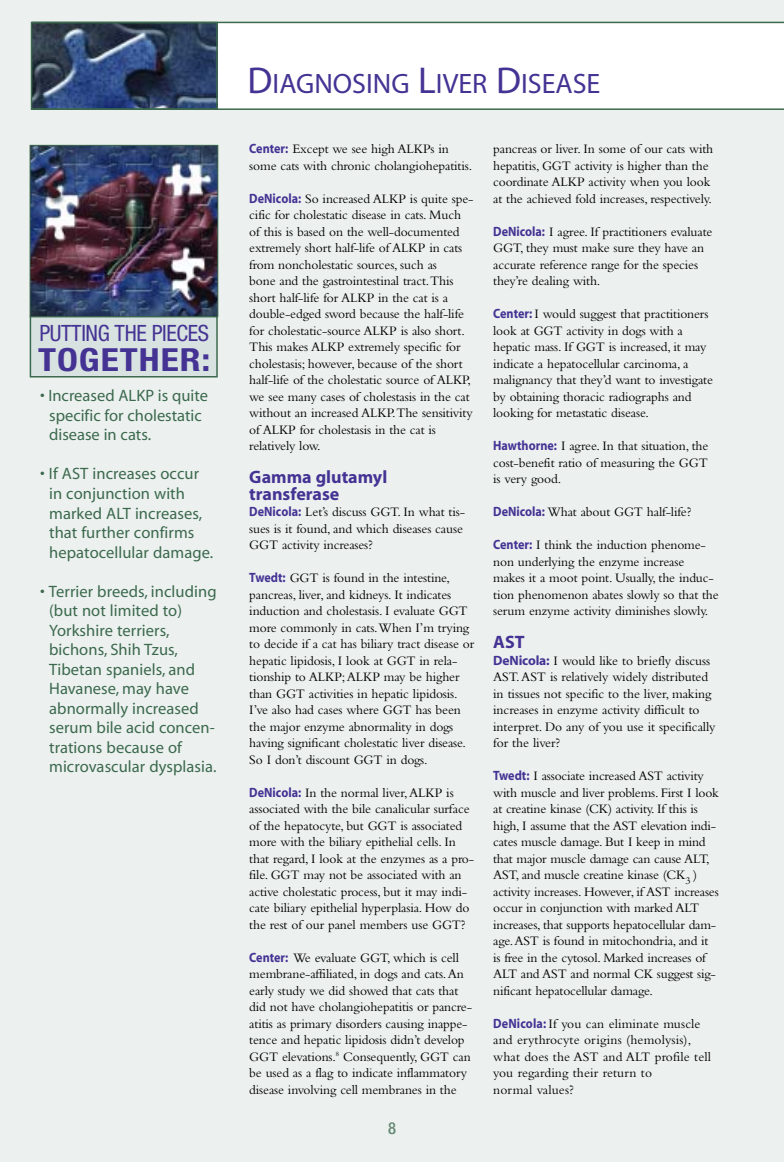
<style>
.page{position:relative;width:784px;height:1162px;background:#ecf1f0}
.page>*{position:absolute;margin:0;border:0;box-sizing:border-box;transform-origin:0 0}
.t1{font:700 condensed 31.8px "Helvetica Neue";letter-spacing:.025em;color:#453394;scale:1.18 1}
.t2{font:28.2px "Myriad";color:#453394}
.t3{font:condensed 22.5px "Helvetica Neue";letter-spacing:-.015em;color:#453394}
.t4{font:700 18px/16.5px "Myriad";color:#453394}
.t5{font:16.5px/19.5px "Myriad";letter-spacing:.005em;color:#3c694d}
.t6{font:500 condensed 16.5px "Helvetica Neue";color:#638770}
.t7{font:13.5px/16.5px "Bembo";letter-spacing:-.01em;color:#000}
.t8{font:13.5px/16.5px "Bembo";letter-spacing:.01em;color:#000}
.s1{font-size:37.5px}
.s2{font-family:"Myriad";font-weight:700;color:#453394}
</style>
<div class="page">
<div style="left:206px;top:22px;width:578px;height:86px;background:#fff"></div>
<div style="left:30px;top:317px;width:187px;height:60px;background:#d8e2e1"></div>
<div style="left:30px;top:316px;width:188px;height:61px;border:2px solid #3c694d"></div>
<img style="left:34px;top:25px;width:181px;height:82px">
<div style="left:31px;top:22px;width:187px;height:88px;border:2px solid #3c694d"></div>
<hr style="left:32px;top:108px;width:752px;height:2px;background:#3c694d">
<hr style="left:32px;top:22px;width:752px;height:1px;background:#3c694d">
<img style="left:32px;top:147px;width:184px;height:168px">
<div style="left:30px;top:145px;width:188px;height:172px;border:1px solid #3c694d"></div>
<h3 class="t3" style="left:39px;top:325px;width:171px">PUTTING THE PIECES</h3>
<h1 class="t1" style="left:38px;top:348px;width:148px">TOGETHER:</h1>
<p class="t5" style="left:49px;top:387px;width:160px;text-indent:-9px">• Increased ALKP is quite specific for cholestatic disease in cats.</p>
<p class="t5" style="left:49px;top:465px;width:165px;text-indent:-9px">• If AST increases occur in conjunction with marked ALT increases, that further confirms hepatocellular damage.</p>
<p class="t5" style="left:49px;top:582px;width:169px;text-indent:-9px">• Terrier breeds, including (but not limited to)<br>Yorkshire terriers, bichons, Shih Tzus,<br>Tibetan spaniels, and<br>Havanese, may have abnormally increased serum bile acid concen&shy;trations because of microvascular dysplasia.</p>
<h2 class="t2" style="left:247px;top:73px;width:354px"><span class="s1">D</span>IAGNOSING <span class="s1">L</span>IVER <span class="s1">D</span>ISEASE</h2>
<p class="t7" style="left:249px;top:142px;width:224px"><span class="s2">Center:</span> Except we see high ALKPs in some cats with chronic cholangiohepatitis.</p>
<p class="t7" style="left:249px;top:191px;width:226px"><span class="s2">DeNicola:</span> So increased ALKP is quite spe&shy;cific for cholestatic disease in cats. Much of this is based on the well-documented extremely short half-life of ALKP in cats from noncholestatic sources, such as<br>bone and the gastrointestinal tract.This short half-life for ALKP in the cat is a double-edged sword because the half-life for cholestatic-source ALKP is also short.<br>This makes ALKP extremely specific for cholestasis; however, because of the short half-life of the cholestatic source of ALKP, we see many cases of cholestasis in the cat without an increased ALKP.The sensitivity of ALKP for cholestasis in the cat is relatively low.</p>
<h3 class="t4" style="left:249px;top:470px;width:139px">Gamma glutamyl transferase</h3>
<p class="t7" style="left:249px;top:505px;width:217px"><span class="s2">DeNicola:</span> Let’s discuss GGT. In what tis&shy;sues is it found, and which diseases cause<br>GGT activity increases?</p>
<p class="t7" style="left:249px;top:571px;width:226px"><span class="s2">Twedt:</span> GGT is found in the intestine, pancreas, liver, and kidneys. It indicates induction and cholestasis. I evaluate GGT more commonly in cats.When I’m trying to decide if a cat has biliary tract disease or hepatic lipidosis, I look at GGT in rela&shy;tionship to ALKP;ALKP may be higher than GGT activities in hepatic lipidosis.<br>I’ve also had cases where GGT has been the major enzyme abnormality in dogs having significant cholestatic liver disease.<br>So I don’t discount GGT in dogs.</p>
<p class="t7" style="left:249px;top:785px;width:226px"><span class="s2">DeNicola:</span> In the normal liver,ALKP is associated with the bile canalicular surface of the hepatocyte, but GGT is associated more with the biliary epithelial cells. In that regard, I look at the enzymes as a pro&shy;file. GGT may not be associated with an active cholestatic process, but it may indi&shy;cate biliary epithelial hyperplasia. How do the rest of our panel members use GGT?</p>
<p class="t7" style="left:249px;top:950px;width:224px"><span class="s2">Center:</span> We evaluate GGT, which is cell membrane-affiliated, in dogs and cats.An early study we did showed that cats that did not have cholangiohepatitis or pancre&shy;atitis as primary disorders causing inappe&shy;tence and hepatic lipidosis didn’t develop GGT elevations.<sup>8</sup> Consequently, GGT can be used as a flag to indicate inflammatory disease involving cell membranes in the</p>
<p class="t6" style="left:388px;top:1122px;width:9px">8</p>
<p class="t7" style="left:493px;top:142px;width:221px">pancreas or liver. In some of our cats with hepatitis, GGT activity is higher than the coordinate ALKP activity when you look at the achieved fold increases, respectively.</p>
<p class="t7" style="left:493px;top:224px;width:221px"><span class="s2">DeNicola:</span> I agree. If practitioners evaluate GGT, they must make sure they have an accurate reference range for the species they’re dealing with.</p>
<p class="t7" style="left:493px;top:307px;width:221px"><span class="s2">Center:</span> I would suggest that practitioners look at GGT activity in dogs with a hepatic mass. If GGT is increased, it may indicate a hepatocellular carcinoma, a malignancy that they’d want to investigate by obtaining thoracic radiographs and looking for metastatic disease.</p>
<p class="t7" style="left:493px;top:439px;width:217px;text-align:justify"><span class="s2">Hawthorne:</span> I agree. In that situation, the cost-benefit ratio of measuring the GGT is very good.</p>
<p class="t7" style="left:493px;top:505px;width:200px"><span class="s2">DeNicola:</span> What about GGT half-life?</p>
<p class="t7" style="left:493px;top:538px;width:227px"><span class="s2">Center:</span> I think the induction phenome&shy;non underlying the enzyme increase makes it a moot point. Usually, the induc&shy;tion phenomenon abates slowly so that the serum enzyme activity diminishes slowly.</p>
<h3 class="t4" style="left:493px;top:635px;width:33px">AST</h3>
<p class="t7" style="left:493px;top:653px;width:224px"><span class="s2">DeNicola:</span> I would like to briefly discuss AST.AST is relatively widely distributed in tissues not specific to the liver, making increases in enzyme activity difficult to interpret. Do any of you use it specifically for the liver?</p>
<p class="t7" style="left:493px;top:769px;width:227px"><span class="s2">Twedt:</span> I associate increased AST activity with muscle and liver problems. First I look at creatine kinase (CK) activity. If this is high, I assume that the AST elevation indi&shy;cates muscle damage. But I keep in mind that major muscle damage can cause ALT, AST, and muscle creatine kinase (CK<sub>3</sub> ) activity increases. However, if AST increases occur in conjunction with marked ALT increases, that supports hepatocellular dam&shy;age.AST is found in mitochondria, and it is free in the cytosol. Marked increases of ALT and AST and normal CK suggest sig&shy;nificant hepatocellular damage.</p>
<p class="t8" style="left:493px;top:1016px;width:219px"><span class="s2">DeNicola:</span> If you can eliminate muscle and erythrocyte origins (hemolysis), what does the AST and ALT profile tell you regarding their return to<br>normal values?</p>
</div>
